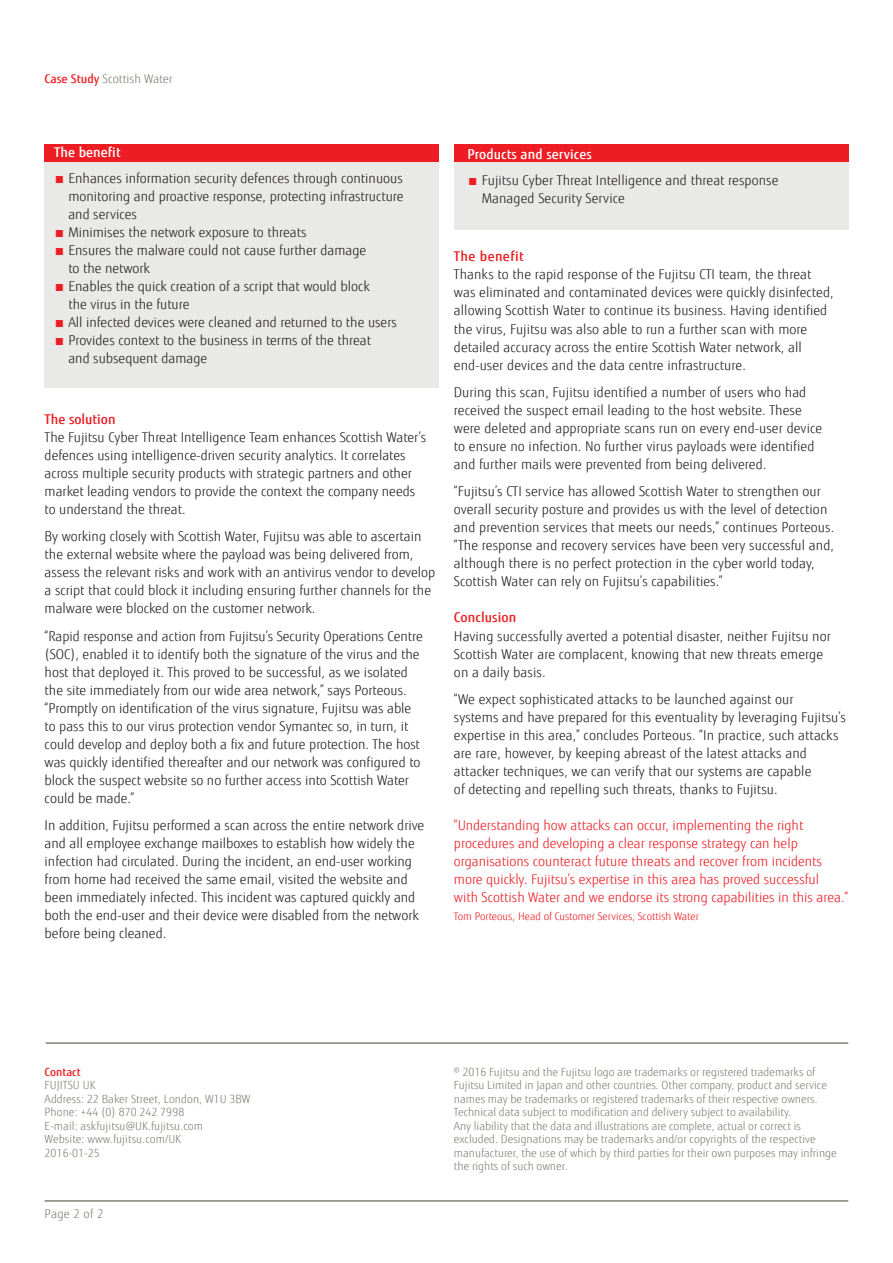
<style>
.page{position:relative;width:893px;height:1263px;background:#fff}
.page>*{position:absolute;margin:0;border:0;box-sizing:border-box;transform-origin:0 0}
.copy{font:300 13.5px/18px "Fujitsu Sans";color:#231f20}
.copy-2{font:300 13.5px/18px "Fujitsu Sans";color:#ee1d23}
.copy-3{font:500 13.5px "Fujitsu Sans";letter-spacing:.005em;color:#fff}
.copy-4{font:500 13.5px "Fujitsu Sans";color:#ee1d23}
.copy-5{font:500 13.5px "Fujitsu Sans";letter-spacing:.03em;color:#ee1d23}
.copy-6{font:300 12px "Fujitsu Sans";color:#818178}
.intro{font:300 11.25px/13.5px "Fujitsu Sans";color:#818178}
.intro-2{font:500 11.25px "Fujitsu Sans";color:#ee1d23}
.copy-7{font:300 10.5px "Fujitsu Sans";color:#ee1d23}
.s1{font-weight:500;color:#ee1d23}
.s2{color:#ee1d23}
</style>
<div class="page">
<div style="left:45px;top:144px;width:394px;height:244px;background:#e9e9e8"></div>
<div style="left:454px;top:144px;width:394px;height:85px;background:#e9e9e8"></div>
<div style="left:45px;top:144px;width:394px;height:18px;background:#ee1d23"></div>
<div style="left:454px;top:144px;width:394px;height:18px;background:#ee1d23"></div>
<hr style="left:46px;top:1042px;width:802px;height:2px;background:#818178">
<hr style="left:45px;top:1200px;width:803px;height:2px;background:#818178">
<p class="copy-6" style="left:45px;top:72px;width:129px"><span class="s1">Case Study</span> Scottish Water</p>
<p class="copy-3" style="left:54px;top:144px;width:68px">The benefit</p>
<p class="copy" style="left:68px;top:170px;width:337px;text-align:justify;text-indent:-14px"><span class="s2">■</span> Enhances information security defences through continuous monitoring and proactive response, protecting infrastructure and services</p>
<p class="copy" style="left:54px;top:224px;width:254px"><span class="s2">■</span> Minimises the network exposure to threats</p>
<p class="copy" style="left:68px;top:242px;width:299px;text-indent:-14px"><span class="s2">■</span> Ensures the malware could not cause further damage to the network</p>
<p class="copy" style="left:68px;top:278px;width:303px;text-indent:-14px"><span class="s2">■</span> Enables the quick creation of a script that would block the virus in the future</p>
<p class="copy" style="left:54px;top:314px;width:344px"><span class="s2">■</span> All infected devices were cleaned and returned to the users</p>
<p class="copy" style="left:68px;top:332px;width:304px;text-indent:-14px"><span class="s2">■</span> Provides context to the business in terms of the threat and subsequent damage</p>
<p class="copy-4" style="left:45px;top:411px;width:72px">The solution</p>
<p class="copy" style="left:45px;top:428px;width:383px">The Fujitsu Cyber Threat Intelligence Team enhances Scottish Water’s defences using intelligence-driven security analytics. It correlates across multiple security products with strategic partners and other market leading vendors to provide the context the company needs to understand the threat.</p>
<p class="copy" style="left:45px;top:528px;width:392px">By working closely with Scottish Water, Fujitsu was able to ascertain the external website where the payload was being delivered from, assess the relevant risks and work with an antivirus vendor to develop a script that could block it including ensuring further channels for the malware were blocked on the customer network.</p>
<p class="copy" style="left:45px;top:627px;width:380px">“Rapid response and action from Fujitsu’s Security Operations Centre (SOC), enabled it to identify both the signature of the virus and the host that deployed it. This proved to be successful, as we isolated the site immediately from our wide area network,” says Porteous. “Promptly on identification of the virus signature, Fujitsu was able to pass this to our virus protection vendor Symantec so, in turn, it could develop and deploy both a fix and future protection. The host was quickly identified thereafter and our network was configured to block the suspect website so no further access into Scottish Water could be made.”</p>
<p class="copy" style="left:45px;top:816px;width:381px">In addition, Fujitsu performed a scan across the entire network drive and all employee exchange mailboxes to establish how widely the infection had circulated. During the incident, an end-user working from home had received the same email, visited the website and been immediately infected. This incident was captured quickly and both the end-user and their device were disabled from the network before being cleaned.</p>
<p class="copy-3" style="left:467px;top:145px;width:126px">Products and services</p>
<p class="copy" style="left:482px;top:171px;width:298px;text-indent:-14px"><span class="s2">■</span> Fujitsu Cyber Threat Intelligence and threat response<br>Managed Security Service</p>
<p class="copy-5" style="left:454px;top:248px;width:71px">The benefit</p>
<p class="copy" style="left:454px;top:266px;width:381px">Thanks to the rapid response of the Fujitsu CTI team, the threat was eliminated and contaminated devices were quickly disinfected, allowing Scottish Water to continue its business. Having identified the virus, Fujitsu was also able to run a further scan with more detailed accuracy across the entire Scottish Water network, all end-user devices and the data centre infrastructure.</p>
<p class="copy" style="left:454px;top:383px;width:370px">During this scan, Fujitsu identified a number of users who had received the suspect email leading to the host website. These were deleted and appropriate scans run on every end-user device to ensure no infection. No further virus payloads were identified and further mails were prevented from being delivered.</p>
<p class="copy" style="left:454px;top:482px;width:382px">“Fujitsu’s CTI service has allowed Scottish Water to strengthen our overall security posture and provides us with the level of detection and prevention services that meets our needs,” continues Porteous. “The response and recovery services have been very successful and, although there is no perfect protection in the cyber world today, Scottish Water can rely on Fujitsu’s capabilities.”</p>
<p class="copy" style="left:454px;top:609px;width:379px"><span class="s1">Conclusion<br></span>Having successfully averted a potential disaster, neither Fujitsu nor Scottish Water are complacent, knowing that new threats emerge on a daily basis.</p>
<p class="copy" style="left:454px;top:690px;width:394px">“We expect sophisticated attacks to be launched against our<br>systems and have prepared for this eventuality by leveraging Fujitsu’s expertise in this area,” concludes Porteous. “In practice, such attacks are rare, however, by keeping abreast of the latest attacks and attacker techniques, we can verify that our systems are capable<br>of detecting and repelling such threats, thanks to Fujitsu.</p>
<p class="copy-2" style="left:454px;top:816px;width:396px">“Understanding how attacks can occur, implementing the right procedures and developing a clear response strategy can help organisations counteract future threats and recover from incidents more quickly. Fujitsu’s expertise in this area has proved successful<br>with Scottish Water and we endorse its strong capabilities in this area.“</p>
<p class="copy-7" style="left:454px;top:910px;width:247px">Tom Porteous, Head of Customer Services, Scottish Water</p>
<p class="intro-2" style="left:45px;top:1065px;width:38px">Contact</p>
<p class="intro" style="left:45px;top:1078px;width:52px">FUJITSU UK</p>
<p class="intro" style="left:45px;top:1092px;width:207px">Address: 22 Baker Street, London, W1U 3BW</p>
<p class="intro" style="left:45px;top:1105px;width:141px">Phone: +44 (0) 870 242 7998</p>
<p class="intro" style="left:45px;top:1119px;width:160px">E-mail: askfujitsu@UK.fujitsu.com</p>
<p class="intro" style="left:45px;top:1132px;width:138px">Website: www.fujitsu.com/UK</p>
<p class="intro" style="left:45px;top:1146px;width:57px">2016-01-25</p>
<p class="copy-6" style="left:45px;top:1207px;width:60px">Page 2 of 2</p>
<p class="intro" style="left:454px;top:1065px;width:384px">© 2016 Fujitsu and the Fujitsu logo are trademarks or registered trademarks of Fujitsu Limited in Japan and other countries. Other company, product and service names may be trademarks or registered trademarks of their respective owners.<br>Technical data subject to modification and delivery subject to availability.<br>Any liability that the data and illustrations are complete, actual or correct is excluded. Designations may be trademarks and/or copyrights of the respective manufacturer, the use of which by third parties for their own purposes may infringe the rights of such owner.</p>
</div>
